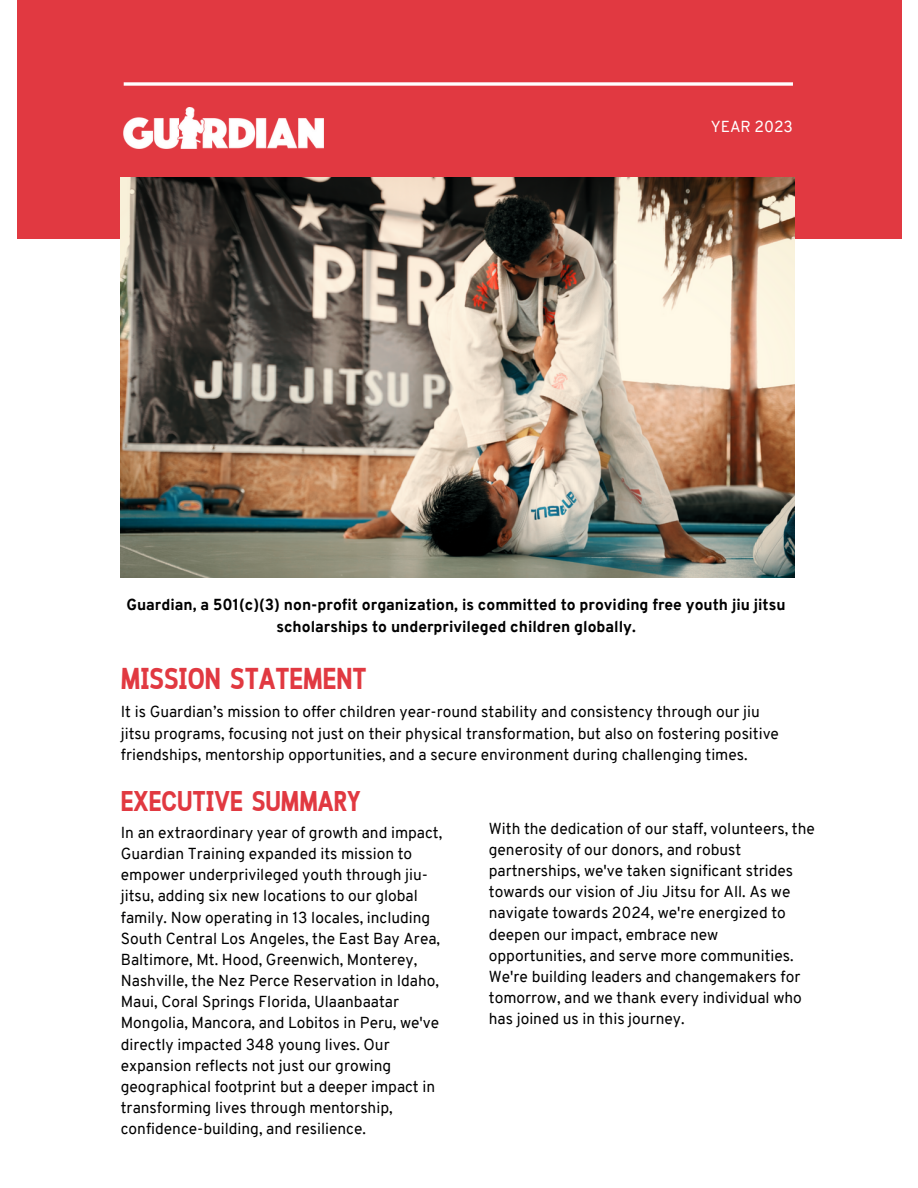
<style>
.page{position:relative;width:918px;height:1188px;background:#fff}
.page>*{position:absolute;margin:0;border:0;box-sizing:border-box;transform-origin:0 0}
.t1{font:700 30px "Cloud Cond";color:#e13941}
.t2{font:700 28.5px "Cloud Cond";color:#e13941}
.t3{font:15.6px/21.1px "Overpass";color:#000001}
.t4{font:800 15.6px/21.3px "Overpass";color:#000001;text-align:center}
.t5{font:15.6px "Overpass";color:#fff}
</style>
<div class="page">
<div style="left:17px;top:0;width:884px;height:239px;background:#e13941"></div>
<img style="left:121px;top:178px;width:674px;height:399px">
<svg style="left:124px;top:82px;width:669px;height:4px"></svg>
<img style="left:124px;top:107px;width:200px;height:42px">
<h1 class="t5" style="left:711px;top:120px;width:84px">YEAR 2023</h1>
<h1 class="t4" style="left:127px;top:596px;width:661px">Guardian, a 501(c)(3) non-profit organization, is committed to providing free youth jiu jitsu scholarships to underprivileged children globally.</h1>
<p class="t1" style="left:121px;top:668px;width:247px">MISSION STATEMENT</p>
<p class="t3" style="left:121px;top:703px;width:660px">It is Guardian’s mission to offer children year-round stability and consistency through our jiu jitsu programs, focusing not just on their physical transformation, but also on fostering positive friendships, mentorship opportunities, and a secure environment during challenging times.</p>
<h3 class="t2" style="left:121px;top:790px;width:241px">EXECUTIVE SUMMARY</h3>
<h2 class="t3" style="left:121px;top:824px;width:323px">In an extraordinary year of growth and impact, Guardian Training expanded its mission to empower underprivileged youth through jiu&shy;jitsu, adding six new locations to our global family. Now operating in 13 locales, including South Central Los Angeles, the East Bay Area, Baltimore, Mt. Hood, Greenwich, Monterey, Nashville, the Nez Perce Reservation in Idaho, Maui, Coral Springs Florida, Ulaanbaatar Mongolia, Mancora, and Lobitos in Peru, we've directly impacted 348 young lives. Our expansion reflects not just our growing geographical footprint but a deeper impact in transforming lives through mentorship, confidence-building, and resilience.</h2>
<p class="t3" style="left:489px;top:819px;width:327px">With the dedication of our staff, volunteers, the generosity of our donors, and robust partnerships, we've taken significant strides towards our vision of Jiu Jitsu for All. As we navigate towards 2024, we're energized to deepen our impact, embrace new opportunities, and serve more communities.<br>We're building leaders and changemakers for tomorrow, and we thank every individual who has joined us in this journey.</p>
</div>
